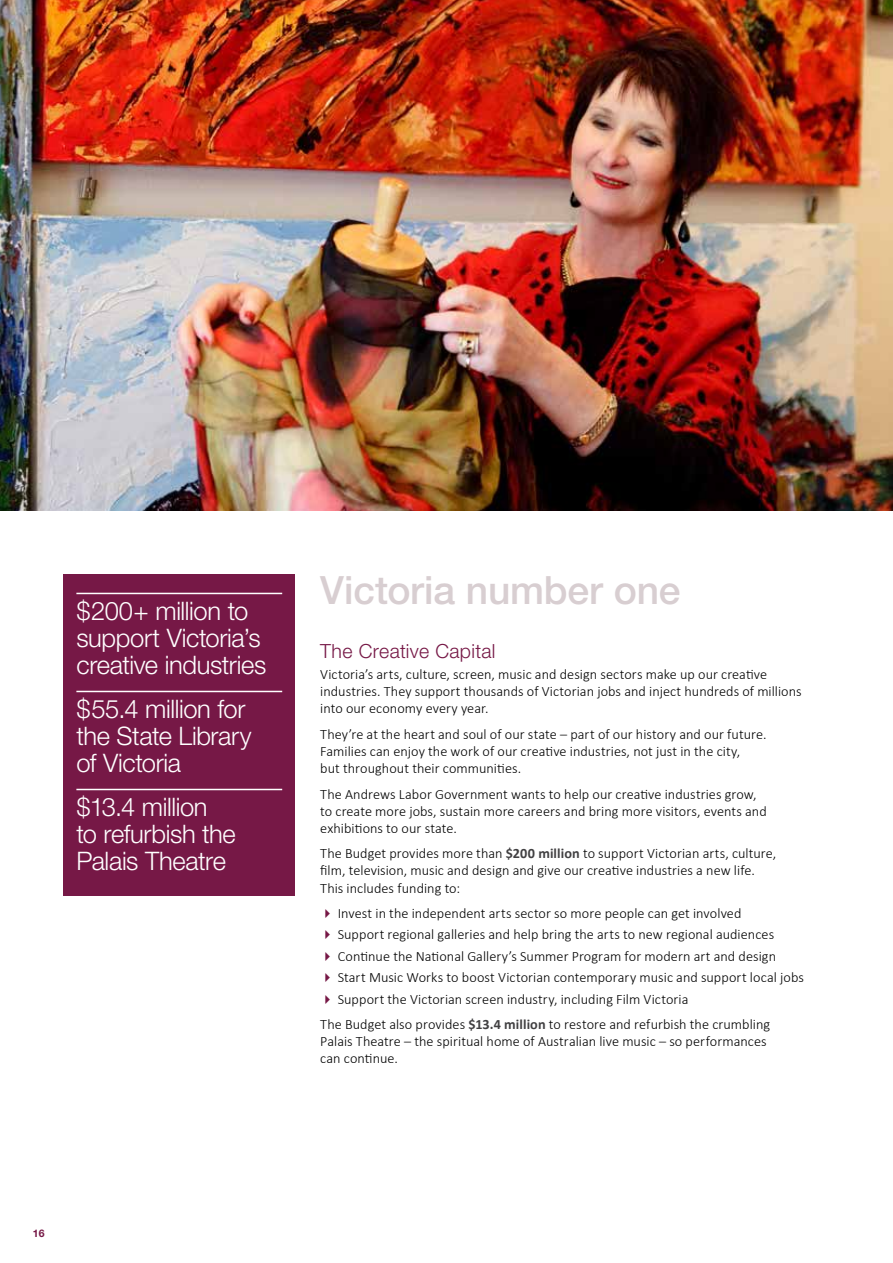
<style>
.page{position:relative;width:893px;height:1263px;background:#fff}
.page>*{position:absolute;margin:0;border:0;box-sizing:border-box;transform-origin:0 0}
.t1{font:500 39px "Helvetica Neue";letter-spacing:-.005em;color:#d8ced1}
.t2{font:300 25.5px/27px "Helvetica Neue";letter-spacing:-.015em;color:#fff}
.t3{font:300 19.5px "Helvetica Neue";letter-spacing:.02em;color:#761846}
.t4{font:300 14.25px/17.1px "Calibri";letter-spacing:.005em;color:#000}
.t5{font:700 10.5px "Helvetica Neue East A";color:#761846}
.s1{font-weight:700;color:#414042}
.s2{color:#761846}
</style>
<div class="page">
<img style="left:0;top:0;width:893px;height:510px">
<div style="left:64px;top:574px;width:231px;height:321px;background:#761846"></div>
<hr style="left:76px;top:593px;width:206px;height:1px;background:#fff">
<hr style="left:76px;top:691px;width:206px;height:1px;background:#fff">
<hr style="left:76px;top:789px;width:206px;height:1px;background:#fff">
<h2 class="t2" style="left:76px;top:597px;width:192px">$200+ million to support Victoria’s creative industries</h2>
<h2 class="t2" style="left:76px;top:695px;width:177px">$55.4 million for the State Library of Victoria</h2>
<h2 class="t2" style="left:76px;top:793px;width:161px">$13.4 million<br>to refurbish the<br>Palais Theatre</h2>
<h1 class="t1" style="left:320px;top:567px;width:362px">Victoria number one</h1>
<h3 class="t3" style="left:320px;top:639px;width:177px">The Creative Capital</h3>
<p class="t4" style="left:320px;top:665px;width:483px">Victoria’s arts, culture, screen, music and design sectors make up our creative industries. They support thousands of Victorian jobs and inject hundreds of millions into our economy every year.</p>
<p class="t4" style="left:320px;top:725px;width:448px">They’re at the heart and soul of our state – part of our history and our future.<br>Families can enjoy the work of our creative industries, not just in the city,<br>but throughout their communities.</p>
<p class="t4" style="left:320px;top:784px;width:448px">The Andrews Labor Government wants to help our creative industries grow, to create more jobs, sustain more careers and bring more visitors, events and exhibitions to our state.</p>
<p class="t4" style="left:320px;top:844px;width:457px">The Budget provides more than <span class="s1">$200 million</span> to support Victorian arts, culture, film, television, music and design and give our creative industries a new life.<br>This includes funding to:</p>
<p class="t4" style="left:320px;top:904px;width:423px"><span class="s2">✔</span> Invest in the independent arts sector so more people can get involved</p>
<p class="t4" style="left:320px;top:925px;width:455px"><span class="s2">✔</span> Support regional galleries and help bring the arts to new regional audiences</p>
<p class="t4" style="left:320px;top:947px;width:457px"><span class="s2">✔</span> Continue the National Gallery’s Summer Program for modern art and design</p>
<p class="t4" style="left:320px;top:968px;width:485px"><span class="s2">✔</span> Start Music Works to boost Victorian contemporary music and support local jobs</p>
<p class="t4" style="left:320px;top:985px;width:451px;line-height:25.7px"><span class="s2">✔</span> Support the Victorian screen industry, including Film Victoria<br>The Budget also provides <span class="s1">$13.4 million</span> to restore and refurbish the crumbling</p>
<p class="t4" style="left:320px;top:1032px;width:448px">Palais Theatre – the spiritual home of Australian live music – so performances can continue.</p>
<p class="t5" style="left:33px;top:1227px;width:13px">16</p>
</div>
